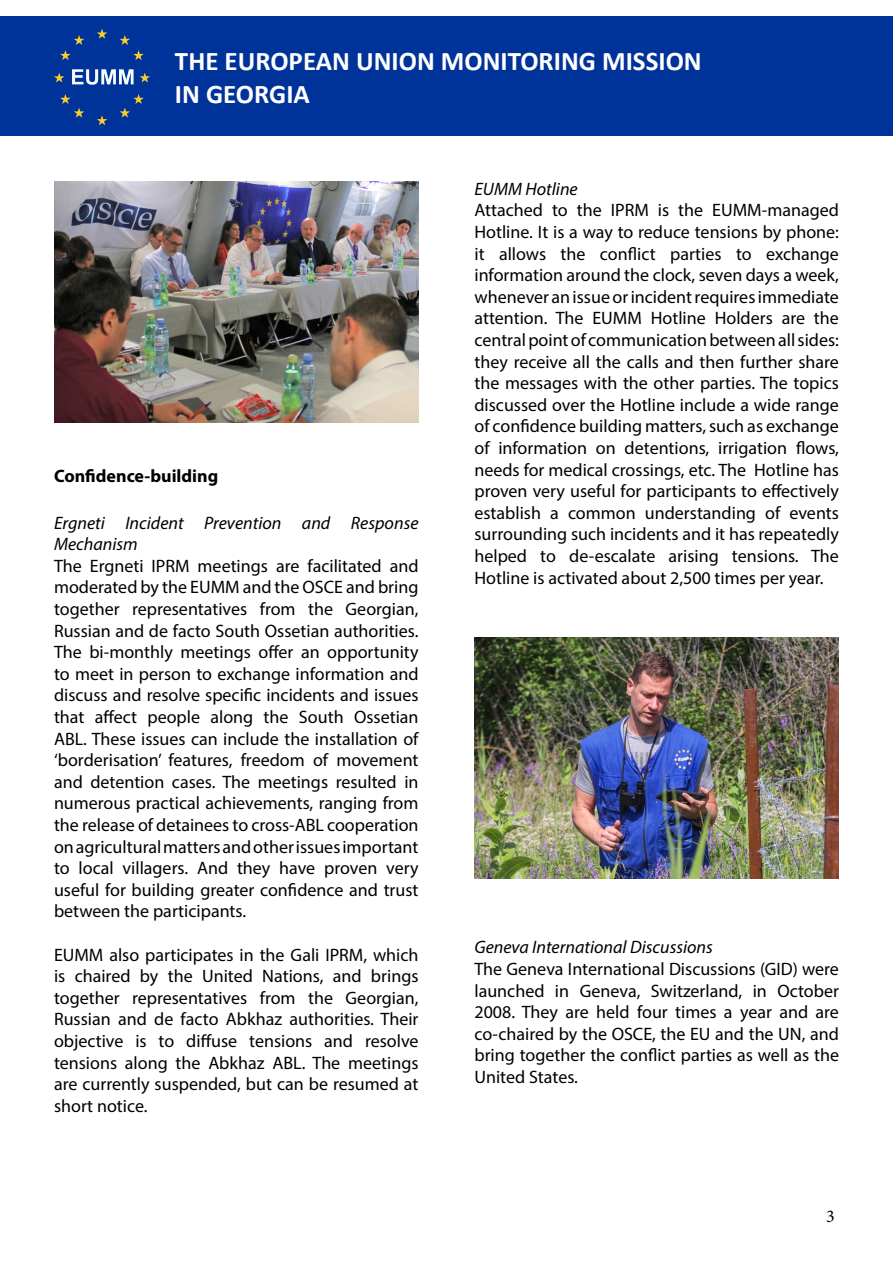
<style>
.page{position:relative;width:893px;height:1263px;background:#fff}
.page>*{position:absolute;margin:0;border:0;box-sizing:border-box;transform-origin:0 0}
.t1{font:700 27px "Calibri";color:#fff}
.t2{font:18px/21.6px "Myriad Pro";color:#000;text-align:justify}
.t3{font:italic 18px/21.6px "Myriad Pro";color:#000}
.t4{font:700 18px "Myriad Pro";color:#000}
.t5{font:18px "Minion Pro";color:#000}
</style>
<div class="page">
<div style="left:0;top:16px;width:892px;height:119px;background:#039"></div>
<svg style="left:54px;top:29px;width:96px;height:95px"></svg>
<img style="left:54px;top:181px;width:364px;height:241px">
<img style="left:474px;top:638px;width:365px;height:241px">
<p class="t1" style="left:175px;top:42px;width:528px">THE EUROPEAN UNION MONITORING MISSION</p>
<p class="t1" style="left:175px;top:75px;width:137px">IN GEORGIA</p>
<p class="t4" style="left:54px;top:464px;width:166px">Confidence-building</p>
<p class="t3" style="left:54px;top:511px;width:366px">Ergneti Incident Prevention and Response<br>Mechanism</p>
<p class="t2" style="left:54px;top:555px;width:366px">The Ergneti IPRM meetings are facilitated and moderated by the EUMM and the OSCE and bring together representatives from the Georgian, Russian and de facto South Ossetian authorities.<br>The bi-monthly meetings offer an opportunity to meet in person to exchange information and discuss and resolve specific incidents and issues that affect people along the South Ossetian ABL. These issues can include the installation of ‘borderisation’ features, freedom of movement and detention cases. The meetings resulted in numerous practical achievements, ranging from the release of detainees to cross-ABL cooperation on agricultural matters and other issues important to local villagers. And they have proven very useful for building greater confidence and trust between the participants.</p>
<p class="t2" style="left:54px;top:943px;width:366px">EUMM also participates in the Gali IPRM, which is chaired by the United Nations, and brings together representatives from the Georgian, Russian and de facto Abkhaz authorities. Their objective is to diffuse tensions and resolve tensions along the Abkhaz ABL. The meetings are currently suspended, but can be resumed at short notice.</p>
<p class="t3" style="left:474px;top:178px;width:105px">EUMM Hotline</p>
<p class="t2" style="left:474px;top:199px;width:366px">Attached to the IPRM is the EUMM-managed Hotline. It is a way to reduce tensions by phone: it allows the conflict parties to exchange information around the clock, seven days a week, whenever an issue or incident requires immediate attention. The EUMM Hotline Holders are the central point of communication between all sides: they receive all the calls and then further share the messages with the other parties. The topics discussed over the Hotline include a wide range of confidence building matters, such as exchange of information on detentions, irrigation flows, needs for medical crossings, etc. The Hotline has proven very useful for participants to effectively establish a common understanding of events surrounding such incidents and it has repeatedly helped to de-escalate arising tensions. The Hotline is activated about 2,500 times per year.</p>
<p class="t3" style="left:474px;top:936px;width:240px">Geneva International Discussions</p>
<p class="t2" style="left:474px;top:958px;width:366px">The Geneva International Discussions (GID) were launched in Geneva, Switzerland, in October 2008. They are held four times a year and are co-chaired by the OSCE, the EU and the UN, and bring together the conflict parties as well as the United States.</p>
<p class="t5" style="left:826px;top:1204px;width:10px">3</p>
</div>
